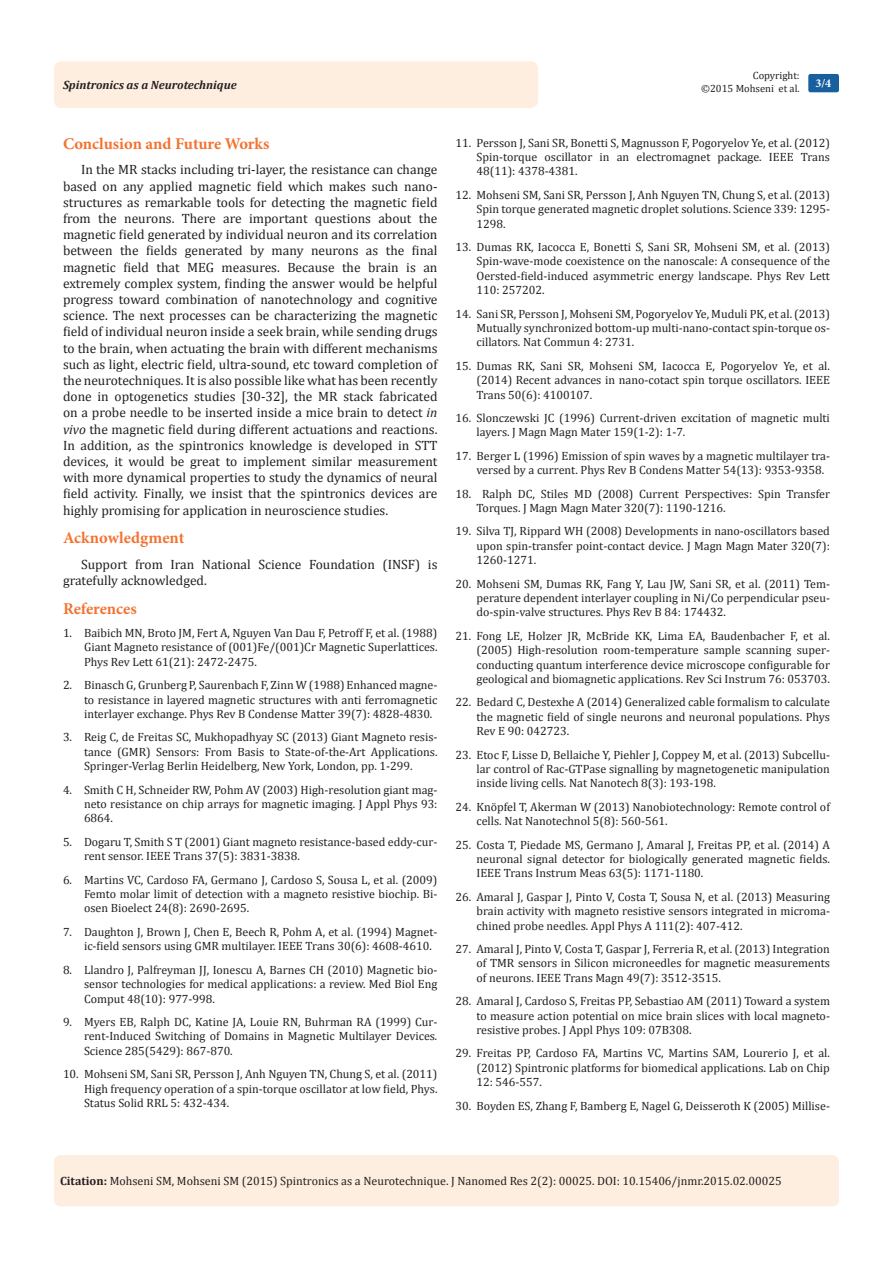
<style>
.page{position:relative;width:893px;height:1263px;background:#fff}
.page>*{position:absolute;margin:0;border:0;box-sizing:border-box;transform-origin:0 0}
.List_Paragraph{font:700 16.5px "Minion Pro";color:#f37331}
.List_Paragraph-2{font:13.5px/16.2px "Cambria";color:#231f20;text-align:justify}
.Citation{font:12px/14.4px "Cambria";color:#231f20;text-align:justify}
.t1{font:italic 700 12px "Cambria";color:#231f20}
.t2{font:700 12px "Minion Pro";color:#fff}
.t3{font:10.5px "Cambria";color:#231f20}
.s1{font-style:italic}
.s2{font-weight:700}
</style>
<div class="page">
<div style="left:54px;top:1155px;width:785px;height:51px;background:#feeee0;border-radius:7px"></div>
<div style="left:54px;top:61px;width:484px;height:47px;background:#feeee0;border-radius:8px"></div>
<div style="left:808px;top:74px;width:31px;height:18px;background:#18609d;border-radius:2px"></div>
<p class="t3" style="left:753px;top:69px;width:48px">Copyright:</p>
<p class="t3" style="left:701px;top:82px;width:100px">©2015 Mohseni et al.</p>
<p class="t1" style="left:63px;top:77px;width:175px">Spintronics as a Neurotechnique</p>
<p class="t2" style="left:815px;top:75px;width:17px">3/4</p>
<p class="List_Paragraph" style="left:63px;top:132px;width:208px">Conclusion and Future Works</p>
<p class="List_Paragraph-2" style="left:63px;top:162px;width:376px;text-indent:18px">In the MR stacks including tri-layer, the resistance can change based on any applied magnetic field which makes such nano&shy;structures as remarkable tools for detecting the magnetic field from the neurons. There are important questions about the magnetic field generated by individual neuron and its correlation between the fields generated by many neurons as the final magnetic field that MEG measures. Because the brain is an extremely complex system, finding the answer would be helpful progress toward combination of nanotechnology and cognitive science. The next processes can be characterizing the magnetic field of individual neuron inside a seek brain, while sending drugs to the brain, when actuating the brain with different mechanisms such as light, electric field, ultra-sound, etc toward completion of the neurotechniques. It is also possible like what has been recently done in optogenetics studies [30-32], the MR stack fabricated on a probe needle to be inserted inside a mice brain to detect <span class="s1">in vivo</span> the magnetic field during different actuations and reactions.<br>In addition, as the spintronics knowledge is developed in STT devices, it would be great to implement similar measurement with more dynamical properties to study the dynamics of neural field activity. Finally, we insist that the spintronics devices are highly promising for application in neuroscience studies.</p>
<p class="List_Paragraph" style="left:63px;top:526px;width:123px">Acknowledgment</p>
<p class="List_Paragraph-2" style="left:63px;top:556px;width:376px;text-indent:18px">Support from Iran National Science Foundation (INSF) is gratefully acknowledged.</p>
<p class="List_Paragraph" style="left:63px;top:597px;width:75px">References</p>
<p class="Citation" style="left:84px;top:626px;width:355px;text-indent:-21px">1. Baibich MN, Broto JM, Fert A, Nguyen Van Dau F, Petroff F, et al. (1988)<br>Giant Magneto resistance of (001)Fe/(001)Cr Magnetic Superlattices.<br>Phys Rev Lett 61(21): 2472-2475.</p>
<p class="Citation" style="left:84px;top:678px;width:355px;text-indent:-21px">2. Binasch G, Grunberg P, Saurenbach F, Zinn W (1988) Enhanced magne&shy;to resistance in layered magnetic structures with anti ferromagnetic interlayer exchange. Phys Rev B Condense Matter 39(7): 4828-4830.</p>
<p class="Citation" style="left:84px;top:730px;width:355px;text-indent:-21px">3. Reig C, de Freitas SC, Mukhopadhyay SC (2013) Giant Magneto resis&shy;tance (GMR) Sensors: From Basis to State-of-the-Art Applications.<br>Springer-Verlag Berlin Heidelberg, New York, London, pp. 1-299.</p>
<p class="Citation" style="left:84px;top:782px;width:355px;text-indent:-21px">4. Smith C H, Schneider RW, Pohm AV (2003) High-resolution giant mag&shy;neto resistance on chip arrays for magnetic imaging. J Appl Phys 93:<br>6864.</p>
<p class="Citation" style="left:84px;top:834px;width:355px;text-indent:-21px">5. Dogaru T, Smith S T (2001) Giant magneto resistance-based eddy-cur&shy;rent sensor. IEEE Trans 37(5): 3831-3838.</p>
<p class="Citation" style="left:84px;top:872px;width:355px;text-indent:-21px">6. Martins VC, Cardoso FA, Germano J, Cardoso S, Sousa L, et al. (2009)<br>Femto molar limit of detection with a magneto resistive biochip. Bi&shy;osen Bioelect 24(8): 2690-2695.</p>
<p class="Citation" style="left:84px;top:924px;width:355px;text-indent:-21px">7. Daughton J, Brown J, Chen E, Beech R, Pohm A, et al. (1994) Magnet&shy;ic-field sensors using GMR multilayer. IEEE Trans 30(6): 4608-4610.</p>
<p class="Citation" style="left:84px;top:962px;width:355px;text-indent:-21px">8. Llandro J, Palfreyman JJ, Ionescu A, Barnes CH (2010) Magnetic bio&shy;sensor technologies for medical applications: a review. Med Biol Eng Comput 48(10): 977-998.</p>
<p class="Citation" style="left:84px;top:1014px;width:355px;text-indent:-21px">9. Myers EB, Ralph DC, Katine JA, Louie RN, Buhrman RA (1999) Cur&shy;rent-Induced Switching of Domains in Magnetic Multilayer Devices<span class="s1">.<br></span>Science 285(5429): 867-870.</p>
<p class="Citation" style="left:84px;top:1067px;width:355px;text-indent:-21px">10. Mohseni SM, Sani SR, Persson J, Anh Nguyen TN, Chung S, et al. (2011)<br>High frequency operation of a spin-torque oscillator at low field, Phys.<br>Status Solid RRL 5: 432-434.</p>
<p class="Citation" style="left:476px;top:135px;width:355px;text-indent:-21px">11. Persson J, Sani SR, Bonetti S, Magnusson F, Pogoryelov Ye, et al. (2012)<br>Spin-torque oscillator in an electromagnet package. IEEE Trans 48(11): 4378-4381.</p>
<p class="Citation" style="left:476px;top:187px;width:355px;text-indent:-21px">12. Mohseni SM, Sani SR, Persson J, Anh Nguyen TN, Chung S, et al. (2013)<br>Spin torque generated magnetic droplet solutions. Science 339: 1295- 1298.</p>
<p class="Citation" style="left:476px;top:240px;width:355px;text-indent:-21px">13. Dumas RK, Iacocca E, Bonetti S, Sani SR, Mohseni SM, et al. (2013)<br>Spin-wave-mode coexistence on the nanoscale: A consequence of the Oersted-field-induced asymmetric energy landscape. Phys Rev Lett 110: 257202.</p>
<p class="Citation" style="left:476px;top:306px;width:355px;text-indent:-21px">14. Sani SR, Persson J, Mohseni SM, Pogoryelov Ye, Muduli PK, et al. (2013)<br>Mutually synchronized bottom-up multi-nano-contact spin-torque os&shy;cillators. Nat Commun 4: 2731.</p>
<p class="Citation" style="left:476px;top:358px;width:355px;text-indent:-21px">15. Dumas RK, Sani SR, Mohseni SM, Iacocca E, Pogoryelov Ye, et al. (2014) Recent advances in nano-cotact spin torque oscillators. IEEE Trans 50(6): 4100107.</p>
<p class="Citation" style="left:476px;top:411px;width:355px;text-indent:-21px">16. Slonczewski JC (1996) Current-driven excitation of magnetic multi layers. J Magn Magn Mater 159(1-2): 1-7.</p>
<p class="Citation" style="left:476px;top:448px;width:355px;text-indent:-21px">17. Berger L (1996) Emission of spin waves by a magnetic multilayer tra&shy;versed by a current. Phys Rev B Condens Matter 54(13): 9353-9358.</p>
<p class="Citation" style="left:476px;top:486px;width:355px;text-indent:-21px">18. Ralph DC, Stiles MD (2008) Current Perspectives: Spin Transfer<br>Torques. J Magn Magn Mater 320(7): 1190-1216.</p>
<p class="Citation" style="left:476px;top:524px;width:355px;text-indent:-21px">19. Silva TJ, Rippard WH (2008) Developments in nano-oscillators based upon spin-transfer point-contact device. J Magn Magn Mater 320(7):<br>1260-1271.</p>
<p class="Citation" style="left:476px;top:576px;width:355px;text-indent:-21px">20. Mohseni SM, Dumas RK, Fang Y, Lau JW, Sani SR, et al. (2011) Tem&shy;perature dependent interlayer coupling in Ni/Co perpendicular pseu&shy;do-spin-valve structures. Phys Rev B 84: 174432.</p>
<p class="Citation" style="left:476px;top:628px;width:355px;text-indent:-21px">21. Fong LE, Holzer JR, McBride KK, Lima EA, Baudenbacher F, et al. (2005) High-resolution room-temperature sample scanning super&shy;conducting quantum interference device microscope configurable for geological and biomagnetic applications. Rev Sci Instrum 76: 053703.</p>
<p class="Citation" style="left:476px;top:695px;width:355px;text-indent:-21px">22. Bedard C, Destexhe A (2014) Generalized cable formalism to calculate the magnetic field of single neurons and neuronal populations. Phys Rev E 90: 042723.</p>
<p class="Citation" style="left:476px;top:747px;width:355px;text-indent:-21px">23. Etoc F, Lisse D, Bellaiche Y, Piehler J, Coppey M, et al. (2013) Subcellu&shy;lar control of Rac-GTPase signalling by magnetogenetic manipulation inside living cells. Nat Nanotech 8(3): 193-198.</p>
<p class="Citation" style="left:476px;top:799px;width:355px;text-indent:-21px">24. Knöpfel T, Akerman W (2013) Nanobiotechnology: Remote control of cells. Nat Nanotechnol 5(8): 560-561.</p>
<p class="Citation" style="left:476px;top:837px;width:355px;text-indent:-21px">25. Costa T, Piedade MS, Germano J, Amaral J, Freitas PP, et al. (2014) A neuronal signal detector for biologically generated magnetic fields.<br>IEEE Trans Instrum Meas 63(5): 1171-1180.</p>
<p class="Citation" style="left:476px;top:889px;width:355px;text-indent:-21px">26. Amaral J, Gaspar J, Pinto V, Costa T, Sousa N, et al. (2013) Measuring brain activity with magneto resistive sensors integrated in microma&shy;chined probe needles. Appl Phys A 111(2): 407-412.</p>
<p class="Citation" style="left:476px;top:942px;width:355px;text-indent:-21px">27. Amaral J, Pinto V, Costa T, Gaspar J, Ferreria R, et al. (2013) Integration of TMR sensors in Silicon microneedles for magnetic measurements of neurons. IEEE Trans Magn 49(7): 3512-3515.</p>
<p class="Citation" style="left:476px;top:994px;width:355px;text-indent:-21px">28. Amaral J, Cardoso S, Freitas PP, Sebastiao AM (2011) Toward a system to measure action potential on mice brain slices with local magneto&shy;resistive probes. J Appl Phys 109: 07B308.</p>
<p class="Citation" style="left:476px;top:1046px;width:355px;text-indent:-21px">29. Freitas PP, Cardoso FA, Martins VC, Martins SAM, Lourerio J, et al. (2012) Spintronic platforms for biomedical applications. Lab on Chip 12: 546-557.</p>
<p class="Citation" style="left:455px;top:1098px;width:376px">30. Boyden ES, Zhang F, Bamberg E, Nagel G, Deisseroth K (2005) Millise-</p>
<p class="Citation" style="left:60px;top:1174px;width:723px"><span class="s2">Citation:</span> Mohseni SM, Mohseni SM (2015) Spintronics as a Neurotechnique. J Nanomed Res 2(2): 00025. DOI: 10.15406/jnmr.2015.02.00025</p>
</div>
